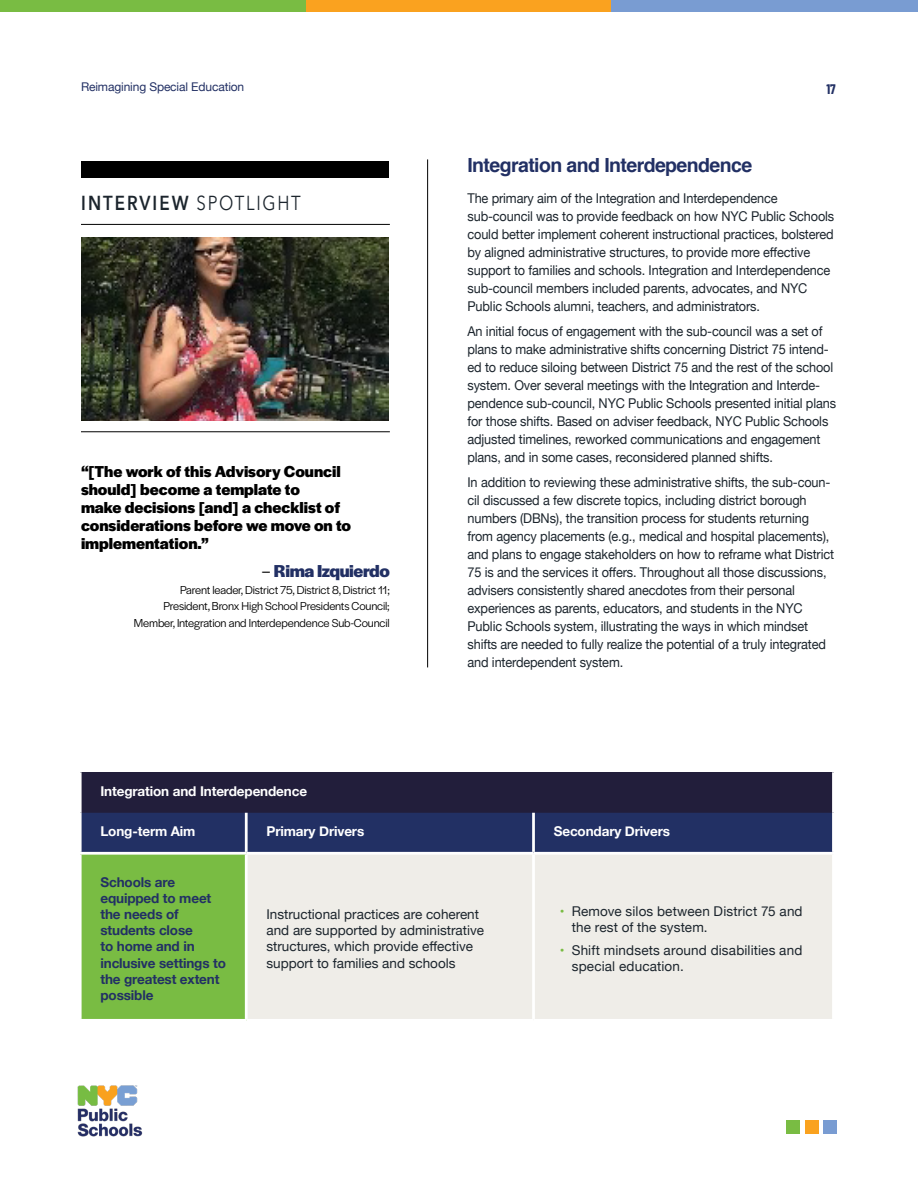
<style>
.page{position:relative;width:918px;height:1188px;background:#fff}
.page>*{position:absolute;margin:0;border:0;box-sizing:border-box;transform-origin:0 0}
.t1{font:600 20.25px "Avenir Next";letter-spacing:.12em;color:#1c252d;scale:.83 1}
.t2{font:700 19.5px "Helvetica";letter-spacing:-.03em;color:#223064}
.Title_Callouts_Quotes{font:18px "Halyard Display VF";letter-spacing:-.02em;color:#223064}
.t3{font:16.5px/18px "Halyard Display VF";color:#000}
.Body_Text_NEW{font:13.5px/18px "Helvetica Neue";letter-spacing:-.01em;color:#1c252d;scale:.94 1}
.Body_Text_NEW-2{font:13.5px/16.2px "Helvetica Neue";letter-spacing:-.01em;color:#1c252d}
.Body_Text_NEW-3{font:13.5px/16.2px "Helvetica Neue";letter-spacing:.01em;color:#1c252d}
.Table_Header_NEW{font:700 13.5px/16.2px "Helvetica Neue";letter-spacing:-.01em;color:#223064}
.Table_Header_NEW-2{font:700 13.5px "Helvetica Neue";letter-spacing:-.01em;color:#fff}
.t4{font:700 13.5px "Barlow Condensed";color:#223064}
.Title_Callouts_Quotes-2{font:12px/16.5px "Halyard Display VF";letter-spacing:-.01em;color:#000;text-align:right}
.t5{font:12px "Helvetica Neue";letter-spacing:-.01em;color:#223064}
.s1{font-weight:400}
.s2{color:#000}
.s3{font-weight:700;color:#79bc43}
</style>
<div class="page">
<div style="left:0;top:0;width:306px;height:12px;background:#79bc43"></div>
<div style="left:306px;top:0;width:306px;height:12px;background:#faa21f"></div>
<div style="left:612px;top:0;width:306px;height:12px;background:#799cd2"></div>
<div style="left:786px;top:1120px;width:14px;height:14px;background:#79bc43"></div>
<div style="left:805px;top:1120px;width:13px;height:14px;background:#faa21f"></div>
<div style="left:823px;top:1120px;width:14px;height:14px;background:#799cd2"></div>
<div style="left:80px;top:772px;width:753px;height:41px;background:#221e3b"></div>
<div style="left:82px;top:813px;width:750px;height:39px;background:#223064"></div>
<div style="left:80px;top:853px;width:166px;height:167px;background:#79bc43"></div>
<div style="left:248px;top:855px;width:584px;height:164px;background:#efede8"></div>
<hr style="left:245px;top:855px;width:3px;height:164px;background:#fff">
<hr style="left:532px;top:855px;width:3px;height:164px;background:#fff">
<hr style="left:79px;top:1019px;width:167px;height:3px;background:#fff">
<hr style="left:79px;top:855px;width:3px;height:164px;background:#fff">
<hr style="left:79px;top:772px;width:3px;height:41px;background:#fff">
<hr style="left:832px;top:772px;width:3px;height:41px;background:#fff">
<hr style="left:245px;top:813px;width:3px;height:39px;background:#fff">
<hr style="left:532px;top:813px;width:3px;height:39px;background:#fff">
<hr style="left:79px;top:852px;width:167px;height:3px;background:#fff">
<div style="left:81px;top:162px;width:308px;height:16px;background:#000"></div>
<img style="left:81px;top:238px;width:308px;height:182px">
<hr style="left:81px;top:224px;width:309px;height:1px;background:#000">
<hr style="left:81px;top:432px;width:309px;height:1px;background:#000">
<hr style="left:427px;top:159px;width:1px;height:508px;background:#000">
<img style="left:77px;top:1085px;width:66px;height:52px">
<p class="t5" style="left:81px;top:78px;width:165px">Reimagining Special Education</p>
<p class="t4" style="left:827px;top:80px;width:11px">17</p>
<p class="t1" style="left:81px;top:186px;width:266px">INTERVIEW <span class="s1">SPOTLIGHT</span></p>
<p class="t3" style="left:81px;top:461px;width:272px">“[The work of this Advisory Council should] become a template to<br>make decisions [and] a checklist of considerations before we move on to implementation.”</p>
<p class="Title_Callouts_Quotes" style="left:262px;top:558px;width:130px"><span class="s2">–</span> Rima Izquierdo</p>
<p class="Title_Callouts_Quotes-2" style="left:134px;top:581px;width:257px">Parent leader, District 75, District 8, District 11;<br>President, Bronx High School Presidents Council;<br>Member, Integration and Interdependence Sub-Council</p>
<h1 class="t2" style="left:467px;top:149px;width:286px">Integration and Interdependence</h1>
<p class="Body_Text_NEW" style="left:467px;top:190px;width:392px">The primary aim of the Integration and Interdependence sub-council was to provide feedback on how NYC Public Schools could better implement coherent instructional practices, bolstered by aligned administrative structures, to provide more effective support to families and schools. Integration and Interdependence sub-council members included parents, advocates, and NYC Public Schools alumni, teachers, and administrators.</p>
<p class="Body_Text_NEW" style="left:467px;top:323px;width:394px">An initial focus of engagement with the sub-council was a set of plans to make administrative shifts concerning District 75 intend&shy;ed to reduce siloing between District 75 and the rest of the school system. Over several meetings with the Integration and Interde&shy;pendence sub-council, NYC Public Schools presented initial plans for those shifts. Based on adviser feedback, NYC Public Schools adjusted timelines, reworked communications and engagement plans, and in some cases, reconsidered planned shifts.</p>
<p class="Body_Text_NEW" style="left:467px;top:474px;width:392px">In addition to reviewing these administrative shifts, the sub-coun&shy;cil discussed a few discrete topics, including district borough numbers (DBNs), the transition process for students returning from agency placements (e.g., medical and hospital placements), and plans to engage stakeholders on how to reframe what District 75 is and the services it offers. Throughout all those discussions, advisers consistently shared anecdotes from their personal experiences as parents, educators, and students in the NYC Public Schools system, illustrating the ways in which mindset shifts are needed to fully realize the potential of a truly integrated and interdependent system.</p>
<p class="Table_Header_NEW-2" style="left:100px;top:780px;width:208px">Integration and Interdependence</p>
<p class="Table_Header_NEW-2" style="left:100px;top:821px;width:97px">Long-term Aim</p>
<p class="Table_Header_NEW-2" style="left:266px;top:821px;width:99px">Primary Drivers</p>
<p class="Table_Header_NEW-2" style="left:554px;top:821px;width:118px">Secondary Drivers</p>
<p class="Table_Header_NEW" style="left:100px;top:874px;width:127px">Schools are equipped to meet the needs of students close<br>to home and in inclusive settings to the greatest extent possible</p>
<p class="Body_Text_NEW-2" style="left:266px;top:907px;width:219px">Instructional practices are coherent and are supported by administrative structures, which provide effective support to families and schools</p>
<p class="Body_Text_NEW-3" style="left:572px;top:903px;width:232px;text-indent:-12px"><span class="s3">•</span> Remove silos between District 75 and the rest of the system.</p>
<p class="Body_Text_NEW-3" style="left:572px;top:943px;width:232px;text-indent:-12px"><span class="s3">•</span> Shift mindsets around disabilities and special education.</p>
</div>
